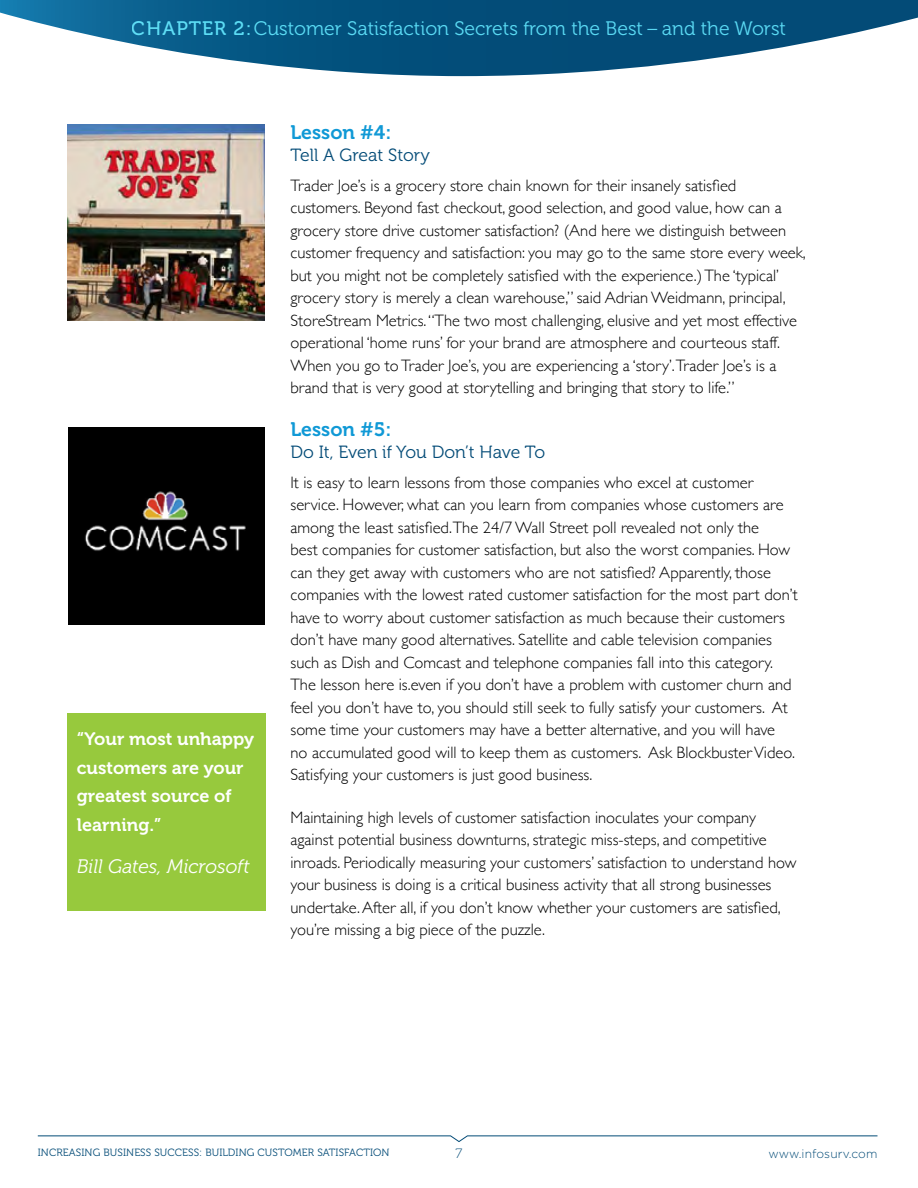
<style>
.page{position:relative;width:918px;height:1188px;background:#fff}
.page>*{position:absolute;margin:0;border:0;box-sizing:border-box;transform-origin:0 0}
.t1{font:19.5px "Museo 300";color:#58c9e8}
.INFOSURV_BODY{font:italic 19.5px "Museo 300";color:#fff}
.INFOSURV_BODY-2{font:19.5px "Museo 700";color:#1099d6}
.INFOSURV_BODY-3{font:18px/28.5px "Museo 700";color:#fff}
.INFOSURV_BODY-4{font:17.7px "Museo 300";color:#034b77}
.INFOSURV_BODY-5{font:300 16.5px/22.5px "Gill Sans";color:#000}
.t2{font:13.5px "Museo 100";color:#034b77}
.t3{font:300 12px "Gotham";letter-spacing:.01em;color:#034b77}
.t4{font:10.5px "Museo 300";letter-spacing:.01em;color:#034b77}
.s1{font-family:"Museo 500"}
</style>
<div class="page">
<svg style="left:37px;top:1135px;width:841px;height:7px"></svg>
<svg style="left:0;top:0;width:918px;height:76px"></svg>
<div style="left:67px;top:713px;width:198px;height:198px;background:#97c93d"></div>
<img style="left:68px;top:124px;width:196px;height:197px">
<img style="left:68px;top:428px;width:197px;height:196px">
<p class="t1" style="left:132px;top:18px;width:656px"><span class="s1">CHAPTER 2:</span>Customer Satisfaction Secrets from the Best – and the Worst</p>
<p class="INFOSURV_BODY-3" style="left:77px;top:725px;width:179px">“Your most unhappy customers are your greatest source of learning.”</p>
<p class="INFOSURV_BODY" style="left:77px;top:855px;width:174px">Bill Gates, Microsoft</p>
<p class="INFOSURV_BODY-2" style="left:291px;top:121px;width:102px">Lesson #4:</p>
<p class="INFOSURV_BODY-4" style="left:291px;top:146px;width:141px">Tell A Great Story</p>
<p class="INFOSURV_BODY-5" style="left:291px;top:173px;width:517px">Trader Joe’s is a grocery store chain known for their insanely satisfied customers. Beyond fast checkout, good selection, and good value, how can a grocery store drive customer satisfaction? (And here we distinguish between customer frequency and satisfaction: you may go to the same store every week, but you might not be completely satisfied with the experience.) The ‘typical’ grocery story is merely a clean warehouse,” said Adrian Weidmann, principal, StoreStream Metrics. “The two most challenging, elusive and yet most effective operational ‘home runs’ for your brand are atmosphere and courteous staff.<br>When you go to Trader Joe’s, you are experiencing a ‘story’.Trader Joe’s is a brand that is very good at storytelling and bringing that story to life.”</p>
<p class="INFOSURV_BODY-2" style="left:291px;top:418px;width:102px">Lesson #5:</p>
<p class="INFOSURV_BODY-4" style="left:291px;top:443px;width:256px">Do It, Even if You Don’t Have To</p>
<p class="INFOSURV_BODY-5" style="left:291px;top:470px;width:509px">It is easy to learn lessons from those companies who excel at customer service. However, what can you learn from companies whose customers are among the least satisfied.The 24/7 Wall Street poll revealed not only the<br>best companies for customer satisfaction, but also the worst companies. How can they get away with customers who are not satisfied? Apparently, those companies with the lowest rated customer satisfaction for the most part don’t have to worry about customer satisfaction as much because their customers don’t have many good alternatives. Satellite and cable television companies such as Dish and Comcast and telephone companies fall into this category.<br>The lesson here is.even if you don’t have a problem with customer churn and feel you don’t have to, you should still seek to fully satisfy your customers. At some time your customers may have a better alternative, and you will have<br>no accumulated good will to keep them as customers. Ask Blockbuster Video.<br>Satisfying your customers is just good business.</p>
<p class="INFOSURV_BODY-5" style="left:291px;top:805px;width:507px">Maintaining high levels of customer satisfaction inoculates your company against potential business downturns, strategic miss-steps, and competitive inroads. Periodically measuring your customers’ satisfaction to understand how your business is doing is a critical business activity that all strong businesses undertake. After all, if you don’t know whether your customers are satisfied, you’re missing a big piece of the puzzle.</p>
<p class="t4" style="left:38px;top:1147px;width:353px">INCREASING BUSINESS SUCCESS: BUILDING CUSTOMER SATISFACTION</p>
<p class="t2" style="left:456px;top:1146px;width:8px">7</p>
<p class="t3" style="left:768px;top:1146px;width:111px">www.infosurv.com</p>
</div>
